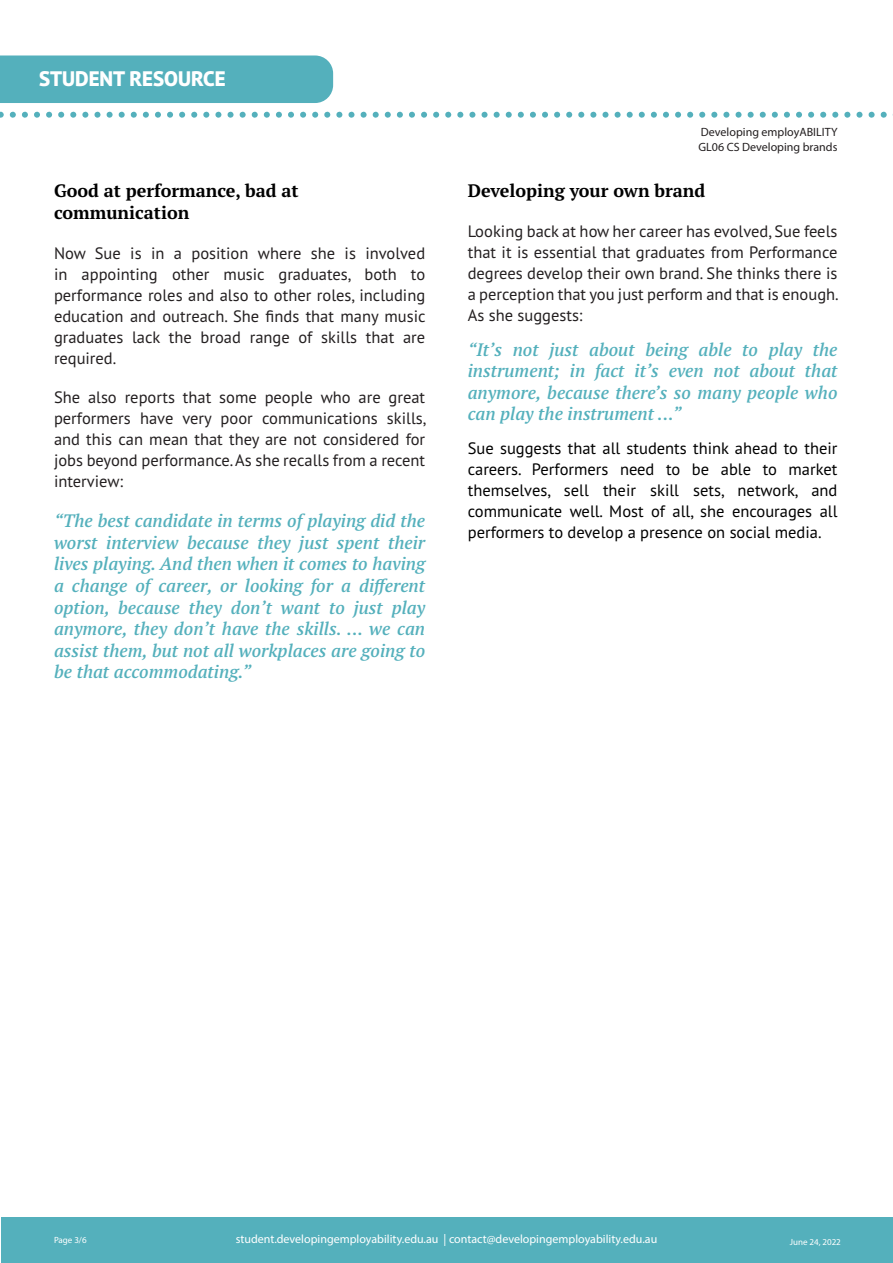
<style>
.page{position:relative;width:893px;height:1263px;background:#fff}
.page>*{position:absolute;margin:0;border:0;box-sizing:border-box;transform-origin:0 0}
.t1{font:800 21px "PT Sans Pro";color:#fff}
.LL_-_Quote_in_text{font:italic 600 18px/21.6px "PT Serif Pro";color:#54b0bc;text-align:justify}
.LL_-_Subheading{font:700 18px/21.6px "PT Serif Pro";color:#000}
.LL_-_Body_Black{font:16.5px/21px "PT Sans Pro";color:#231f20;text-align:justify}
.LL_-_Body_Black-2{font:16.5px/21px "PT Sans Pro";color:#000;text-align:justify}
.t2{font:12px "Myriad Pro";color:#fff}
.t3{font:12px/14.4px "Myriad Pro";color:#231f20}
.t4{font:9px "Myriad Pro";color:#fff}
</style>
<div class="page">
<div style="left:0;top:56px;width:333px;height:47px;background:#54b0bc"></div>
<svg style="left:0;top:112px;width:893px;height:6px"></svg>
<div style="left:1px;top:1217px;width:892px;height:46px;background:#54b0bc"></div>
<p class="t1" style="left:39px;top:65px;width:188px">STUDENT RESOURCE</p>
<p class="LL_-_Subheading" style="left:54px;top:180px;width:246px">Good at performance, bad at communication</p>
<p class="LL_-_Body_Black" style="left:54px;top:242px;width:373px">Now Sue is in a position where she is involved in appointing other music graduates, both to performance roles and also to other roles, including education and outreach. She finds that many music graduates lack the broad range of skills that are required.</p>
<p class="LL_-_Body_Black" style="left:54px;top:387px;width:374px">She also reports that some people who are great performers have very poor communications skills, and this can mean that they are not considered for jobs beyond performance. As she recalls from a recent interview:</p>
<p class="LL_-_Quote_in_text" style="left:54px;top:510px;width:373px">“The best candidate in terms of playing did the worst interview because they just spent their lives playing. And then when it comes to having a change of career, or looking for a different option, because they don’t want to just play anymore, they don’t have the skills. ... we can assist them, but not all workplaces are going to be that accommodating.”</p>
<p class="t3" style="left:698px;top:125px;width:141px">Developing employABILITY<br>GL06 CS Developing brands</p>
<p class="LL_-_Subheading" style="left:468px;top:180px;width:239px">Developing your own brand</p>
<p class="LL_-_Body_Black" style="left:468px;top:220px;width:373px">Looking back at how her career has evolved, Sue feels that it is essential that graduates from Performance degrees develop their own brand. She thinks there is a perception that you just perform and that is enough.<br>As she suggests:</p>
<p class="LL_-_Quote_in_text" style="left:468px;top:338px;width:371px">“It’s not just about being able to play the instrument; in fact it’s even not about that anymore, because there’s so many people who can play the instrument ...”</p>
<p class="LL_-_Body_Black-2" style="left:468px;top:437px;width:371px">Sue suggests that all students think ahead to their careers. Performers need to be able to market themselves, sell their skill sets, network, and communicate well. Most of all, she encourages all performers to develop a presence on social media.</p>
<p class="t4" style="left:54px;top:1234px;width:34px">Page 3/6</p>
<p class="t2" style="left:236px;top:1231px;width:423px">student.developingemployability.edu.au | contact@developingemployability.edu.au</p>
<p class="t4" style="left:790px;top:1236px;width:53px">June 24, 2022</p>
</div>
